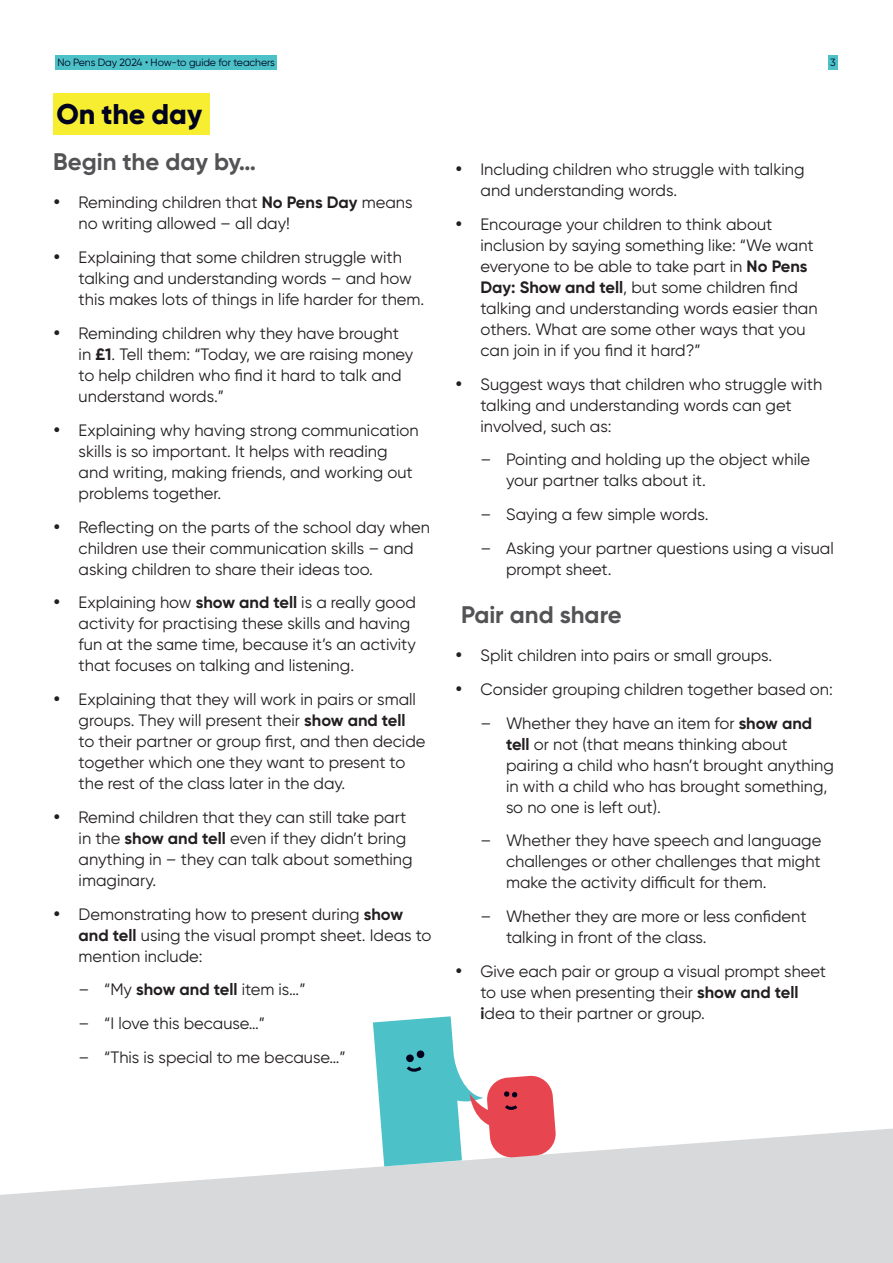
<style>
.page{position:relative;width:893px;height:1263px;background:#fff}
.page>*{position:absolute;margin:0;border:0;box-sizing:border-box;transform-origin:0 0}
.t1{font:800 28.5px "Gilroy";color:#00021e}
.t2{font:700 24px "Gilroy";color:#535355}
.t3{font:16.5px/21px "Gilroy";color:#231f20}
.t4{font:10.5px "Gilroy";letter-spacing:-.01em;color:#00021e}
.s1{font-weight:700}
</style>
<div class="page">
<svg style="left:0;top:1128px;width:893px;height:135px;fill:#d8d9db"></svg>
<svg style="left:373px;top:1016px;width:183px;height:150px"></svg>
<div style="left:53px;top:94px;width:157px;height:41px;background:#f7ee32"></div>
<div style="left:55px;top:55px;width:222px;height:15px;background:#4cc2c8"></div>
<div style="left:828px;top:55px;width:10px;height:15px;background:#4cc2c8"></div>
<p class="t4" style="left:57px;top:56px;width:219px">No Pens Day 2024 • How-to guide for teachers</p>
<p class="t4" style="left:830px;top:56px;width:7px">3</p>
<h1 class="t1" style="left:56px;top:96px;width:147px">On the day</h1>
<h2 class="t2" style="left:53px;top:147px;width:205px">Begin the day by…</h2>
<p class="t3" style="left:79px;top:192px;width:335px;text-indent:-26px">• Reminding children that <span class="s1">No Pens Day</span> means no writing allowed – all day!</p>
<p class="t3" style="left:79px;top:247px;width:347px;text-indent:-26px">• Explaining that some children struggle with talking and understanding words – and how this makes lots of things in life harder for them.</p>
<p class="t3" style="left:79px;top:322px;width:336px;text-indent:-26px">• Reminding children why they have brought in <span class="s1">£1</span>. Tell them: “Today, we are raising money to help children who find it hard to talk and understand words.”</p>
<p class="t3" style="left:79px;top:419px;width:341px;text-indent:-26px">• Explaining why having strong communication skills is so important. It helps with reading and writing, making friends, and working out problems together.</p>
<p class="t3" style="left:79px;top:516px;width:353px;text-indent:-26px">• Reflecting on the parts of the school day when children use their communication skills – and asking children to share their ideas too.</p>
<p class="t3" style="left:79px;top:592px;width:339px;text-indent:-26px">• Explaining how <span class="s1">show and tell</span> is a really good activity for practising these skills and having fun at the same time, because it’s an activity that focuses on talking and listening.</p>
<p class="t3" style="left:79px;top:689px;width:348px;text-indent:-26px">• Explaining that they will work in pairs or small groups. They will present their <span class="s1">show and tell </span>to their partner or group first, and then decide together which one they want to present to the rest of the class later in the day.</p>
<p class="t3" style="left:79px;top:806px;width:335px;text-indent:-26px">• Remind children that they can still take part in the <span class="s1">show and tell</span> even if they didn’t bring anything in – they can talk about something imaginary.</p>
<p class="t3" style="left:79px;top:903px;width:354px;text-indent:-26px">• Demonstrating how to present during <span class="s1">show and tell</span> using the visual prompt sheet. Ideas to mention include:</p>
<p class="t3" style="left:79px;top:979px;width:228px">– “My <span class="s1">show and tell</span> item is…”</p>
<p class="t3" style="left:79px;top:1013px;width:188px">– “I love this because…”</p>
<p class="t3" style="left:79px;top:1046px;width:269px">– “This is special to me because…”</p>
<p class="t3" style="left:480px;top:159px;width:326px;text-indent:-26px">• Including children who struggle with talking and understanding words.</p>
<p class="t3" style="left:480px;top:213px;width:339px;text-indent:-26px">• Encourage your children to think about inclusion by saying something like: “We want everyone to be able to take part in <span class="s1">No Pens Day: Show and tell</span>, but some children find talking and understanding words easier than others. What are some other ways that you can join in if you find it hard?”</p>
<p class="t3" style="left:480px;top:373px;width:343px;text-indent:-26px">• Suggest ways that children who struggle with talking and understanding words can get involved, such as:</p>
<p class="t3" style="left:506px;top:449px;width:306px;text-indent:-26px">– Pointing and holding up the object while your partner talks about it.</p>
<p class="t3" style="left:480px;top:504px;width:229px">– Saying a few simple words.</p>
<p class="t3" style="left:506px;top:537px;width:329px;text-indent:-26px">– Asking your partner questions using a visual prompt sheet.</p>
<h2 class="t2" style="left:461px;top:599px;width:162px">Pair and share</h2>
<p class="t3" style="left:455px;top:644px;width:319px">• Split children into pairs or small groups.</p>
<p class="t3" style="left:455px;top:678px;width:379px">• Consider grouping children together based on:</p>
<p class="t3" style="left:506px;top:712px;width:329px;text-indent:-26px">– Whether they have an item for <span class="s1">show and tell</span> or not (that means thinking about pairing a child who hasn’t brought anything in with a child who has brought something, so no one is left out).</p>
<p class="t3" style="left:506px;top:830px;width:317px;text-align:justify;text-indent:-26px">– Whether they have speech and language challenges or other challenges that might make the activity difficult for them.</p>
<p class="t3" style="left:506px;top:906px;width:302px;text-indent:-26px">– Whether they are more or less confident talking in front of the class.</p>
<p class="t3" style="left:480px;top:960px;width:347px;text-indent:-26px">• Give each pair or group a visual prompt sheet to use when presenting their <span class="s1">show and tell i</span>dea to their partner or group.</p>
</div>
